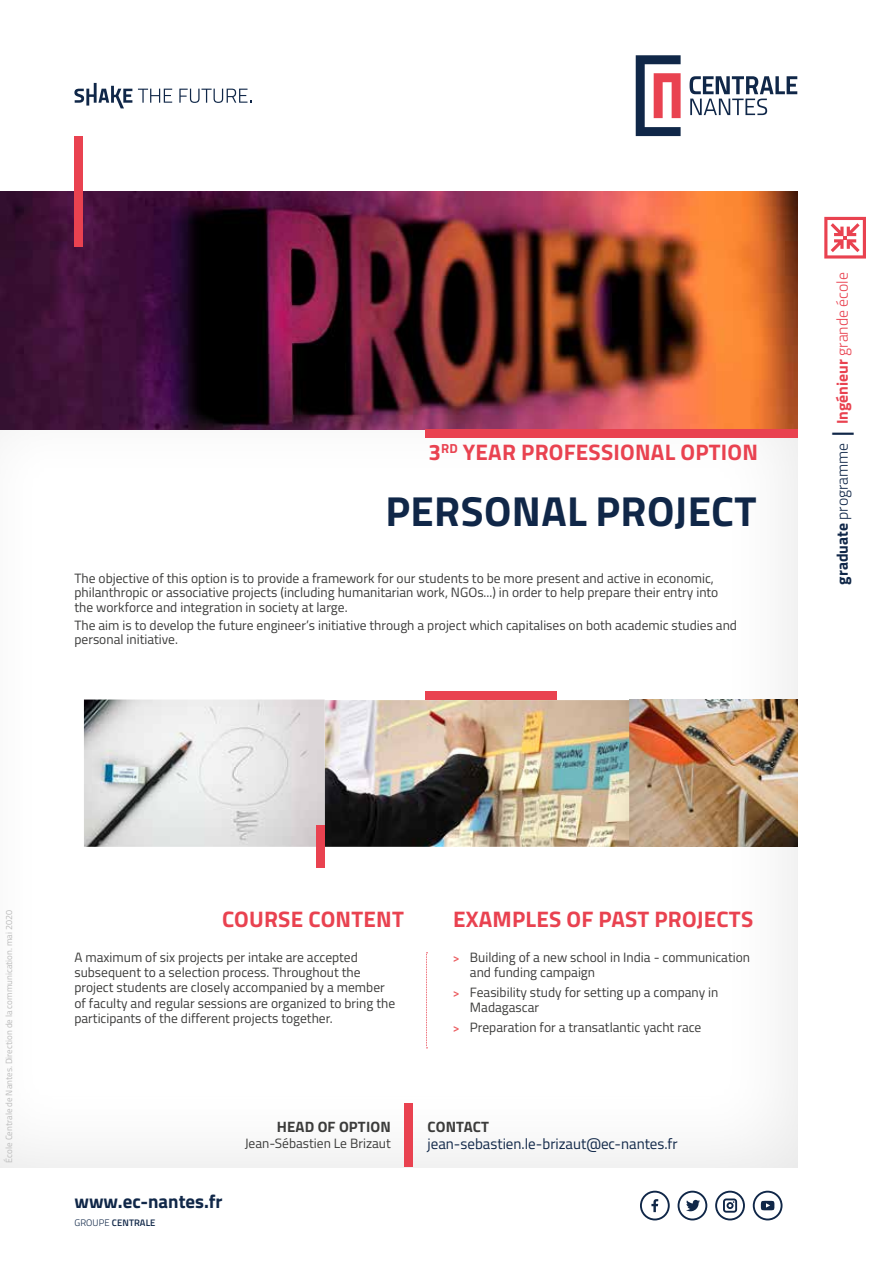
<style>
.page{position:relative;width:893px;height:1263px;background:#fff}
.page>*{position:absolute;margin:0;border:0;box-sizing:border-box;transform-origin:0 0}
.t1{font:700 42px "Titillium";letter-spacing:.01em;color:#102748}
.t2{font:700 22.5px "Titillium";letter-spacing:.01em;color:#e94250}
.t3{font:700 18.9px "Titillium";color:#102748}
.t4{font:300 15.75px "Titillium";color:#e94250}
.t5{font:15px "Titillium";color:#102748}
.t6{font:700 15px "Titillium";letter-spacing:.01em;color:#3c3c3b}
.t7{font:13.5px/15.5px "Titillium";color:#3c3c3b}
.t8{font:600 9.45px "Titillium";letter-spacing:.01em;color:#102748}
.t9{font:9px "Titillium";color:#bababa}
.s1{font-weight:700;color:#102748}
.s2{color:#102748}
.s3{font-weight:700;font-size:31.5px;color:#102748}
.s4{font-weight:700}
.s5{font-weight:600;font-size:12px;color:#eb5b5e}
.s6{font-weight:300}
</style>
<div class="page">
<img style="left:0;top:191px;width:797px;height:238px">
<div style="left:425px;top:429px;width:372px;height:9px;background:#e94250"></div>
<div style="left:404px;top:1103px;width:9px;height:64px;background:#e94250"></div>
<svg style="left:690px;top:76px;width:107px;height:39px"></svg>
<svg style="left:636px;top:55px;width:45px;height:81px"></svg>
<svg style="left:640px;top:1191px;width:30px;height:29px"></svg>
<svg style="left:678px;top:1191px;width:29px;height:29px"></svg>
<svg style="left:715px;top:1191px;width:30px;height:29px"></svg>
<svg style="left:753px;top:1191px;width:29px;height:29px"></svg>
<svg style="left:138px;top:89px;width:34px;height:14px"></svg>
<svg style="left:179px;top:89px;width:72px;height:14px"></svg>
<svg style="left:74px;top:83px;width:58px;height:25px"></svg>
<svg style="left:426px;top:952px;width:1px;height:96px"></svg>
<div style="left:74px;top:136px;width:9px;height:111px;background:#e94250"></div>
<svg style="left:824px;top:217px;width:42px;height:42px"></svg>
<img style="left:84px;top:699px;width:713px;height:148px">
<div style="left:425px;top:691px;width:131px;height:8px;background:#e94250"></div>
<div style="left:316px;top:825px;width:9px;height:42px;background:#e94250"></div>
<h2 class="t2" style="left:428px;top:435px;width:331px">3<sup>RD</sup> YEAR PROFESSIONAL OPTION</h2>
<h1 class="t1" style="left:385px;top:479px;width:373px">PERSONAL PROJECT</h1>
<p class="t7" style="left:74px;top:571px;width:645px;line-height:14.2px">The objective of this option is to provide a framework for our students to be more present and active in economic, philanthropic or associative projects (including humanitarian work, NGOs...) in order to help prepare their entry into the workforce and integration in society at large.</p>
<p class="t7" style="left:74px;top:618px;width:664px;line-height:14.2px">The aim is to develop the future engineer’s initiative through a project which capitalises on both academic studies and personal initiative.</p>
<p class="t4" style="left:831px;top:585px;width:314px;rotate:-90deg"><span class="s1">graduate</span> <span class="s2">programme</span> <span class="s3">I</span> <span class="s4">Ingénieur</span> grande école</p>
<p class="t9" style="left:2px;top:1162px;width:254px;rotate:-90deg">École Centrale de Nantes. Direction de la communication. mai 2020</p>
<h2 class="t2" style="left:222px;top:902px;width:183px">COURSE CONTENT</h2>
<h2 class="t2" style="left:453px;top:902px;width:302px">EXAMPLES OF PAST PROJECTS</h2>
<p class="t7" style="left:74px;top:948px;width:322px">A maximum of six projects per intake are accepted subsequent to a selection process. Throughout the project students are closely accompanied by a member of faculty and regular sessions are organized to bring the participants of the different projects together.</p>
<p class="t7" style="left:470px;top:948px;width:282px;text-indent:-17px"><span class="s5">&gt;</span> Building of a new school in India - communication and funding campaign</p>
<p class="t7" style="left:470px;top:983px;width:250px;text-indent:-17px"><span class="s5">&gt;</span> Feasibility study for setting up a company in<br>Madagascar</p>
<p class="t7" style="left:453px;top:1018px;width:250px"><span class="s5">&gt;</span> Preparation for a transatlantic yacht race</p>
<h3 class="t3" style="left:74px;top:1187px;width:150px">www.ec-nantes.fr</h3>
<p class="t8" style="left:74px;top:1215px;width:83px"><span class="s6">GROUPE</span> CENTRALE</p>
<p class="t6" style="left:277px;top:1115px;width:116px">HEAD OF OPTION</p>
<p class="t7" style="left:245px;top:1134px;width:148px">Jean-Sébastien Le Brizaut</p>
<p class="t6" style="left:428px;top:1115px;width:63px">CONTACT</p>
<p class="t5" style="left:427px;top:1132px;width:252px">jean-sebastien.le-brizaut@ec-nantes.fr</p>
</div>
